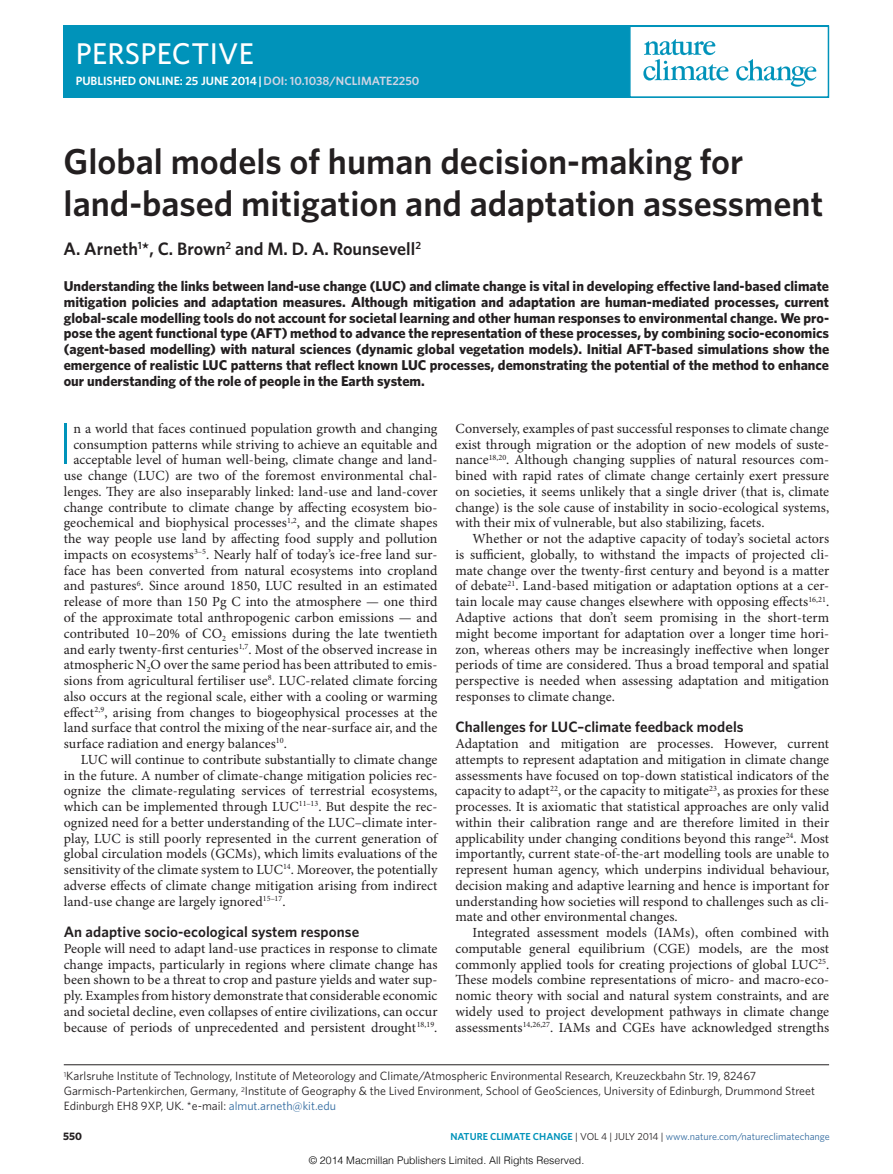
<style>
.page{position:relative;width:893px;height:1174px;background:#fff}
.page>*{position:absolute;margin:0;border:0;box-sizing:border-box;transform-origin:0 0}
.Body_first_w_drop_c{font:300 59.4px "Whitney";color:#0093ba}
.Title{font:600 36px/42px "Whitney";color:#231f20}
.t1{font:500 30px "Whitney";letter-spacing:.01em;color:#fff}
.Author{font:600 18px "Whitney";color:#231f20}
.Head_1{font:600 15px "Whitney";letter-spacing:.005em;color:#231f20}
.Abstract{font:700 14.25px/15.8px "Whitney";color:#231f20;text-align:justify}
.Body_text{font:13.95px/15.8px "Minion Pro";color:#231f20;text-align:justify}
.Body_first{font:13.95px/15.8px "Minion Pro";color:#231f20;text-align:justify}
.Body_first_w_drop_c-2{font:13.95px "Minion Pro";color:#231f20}
.Address{font:12px/15px "Whitney";color:#231f20}
.t2{font:600 12px "Whitney";color:#fff}
.t3{font:700 10.8px "Whitney";color:#231f20}
.t4{font:300 10.5px "Helvetica";color:#000}
.t5{font:10.2px "Whitney";color:#316a9f}
.s1{color:#cfd4e4}
.s2{color:#316a9f}
.s3{font-weight:600;color:#0093ba}
.s4{color:#231f20}
</style>
<div class="page">
<hr style="left:64px;top:1064px;width:765px;height:1px;background:#231f20">
<div style="left:64px;top:26px;width:765px;height:72px;background:#0093ba"></div>
<div style="left:629px;top:26px;width:200px;height:72px;background:#fff;border:2px solid #0093ba"></div>
<svg style="left:736px;top:59px;width:80px;height:28px"></svg>
<svg style="left:643px;top:39px;width:85px;height:41px"></svg>
<p class="t1" style="left:76px;top:34px;width:180px">PERSPECTIVE</p>
<p class="t2" style="left:76px;top:73px;width:345px">PUBLISHED ONLINE: 25 JUNE 2014 | <span class="s1">DOI: 10.1038/NCLIMATE2250</span></p>
<p class="Title" style="left:64px;top:140px;width:761px">Global models of human decision-making for land-based mitigation and adaptation assessment</p>
<p class="Author" style="left:64px;top:237px;width:359px">A. Arneth<sup>1</sup>*, C. Brown<sup>2</sup> and M. D. A. Rounsevell<sup>2</sup></p>
<p class="Abstract" style="left:64px;top:278px;width:767px">Understanding the links between land-use change (LUC) and climate change is vital in developing effective land-based climate mitigation policies and adaptation measures. Although mitigation and adaptation are human-mediated processes, current global-scale modelling tools do not account for societal learning and other human responses to environmental change. We pro&shy;pose the agent functional type (AFT) method to advance the representation of these processes, by combining socio-economics (agent-based modelling) with natural sciences (dynamic global vegetation models). Initial AFT-based simulations show the emergence of realistic LUC patterns that reflect known LUC processes, demonstrating the potential of the method to enhance our understanding of the role of people in the Earth system.</p>
<p class="Body_first" style="left:455px;top:421px;width:375px">Conversely, examples of past successful responses to climate change exist through migration or the adoption of new models of suste&shy;nance<sup>18,20</sup>. Although changing supplies of natural resources com&shy;bined with rapid rates of climate change certainly exert pressure on societies, it seems unlikely that a single driver (that is, climate change) is the sole cause of instability in socio-ecological systems, with their mix of vulnerable, but also stabilizing, facets.</p>
<p class="Body_text" style="left:455px;top:531px;width:375px;text-indent:17px">Whether or not the adaptive capacity of today’s societal actors is sufficient, globally, to withstand the impacts of projected cli&shy;mate change over the twenty-first century and beyond is a matter of debate<sup>21</sup>. Land-based mitigation or adaptation options at a cer&shy;tain locale may cause changes elsewhere with opposing effects<sup>16,21</sup>.<br>Adaptive actions that don’t seem promising in the short-term might become important for adaptation over a longer time hori&shy;zon, whereas others may be increasingly ineffective when longer periods of time are considered. Thus a broad temporal and spatial perspective is needed when assessing adaptation and mitigation responses to climate change.</p>
<p class="Head_1" style="left:455px;top:717px;width:290px">Challenges for LUC–climate feedback models</p>
<p class="Body_first" style="left:455px;top:736px;width:375px">Adaptation and mitigation are processes. However, current attempts to represent adaptation and mitigation in climate change assessments have focused on top-down statistical indicators of the capacity to adapt<sup>22</sup>, or the capacity to mitigate<sup>23</sup>, as proxies for these processes. It is axiomatic that statistical approaches are only valid within their calibration range and are therefore limited in their applicability under changing conditions beyond this range<sup>24</sup>. Most importantly, current state-of-the-art modelling tools are unable to represent human agency, which underpins individual behaviour, decision making and adaptive learning and hence is important for understanding how societies will respond to challenges such as cli&shy;mate and other environmental changes.</p>
<p class="Body_text" style="left:455px;top:925px;width:375px;text-indent:17px">Integrated assessment models (IAMs), often combined with computable general equilibrium (CGE) models, are the most commonly applied tools for creating projections of global LUC<sup>25</sup>.<br>These models combine representations of micro- and macro-eco&shy;nomic theory with social and natural system constraints, and are widely used to project development pathways in climate change assessments<sup>14,26,27</sup>. IAMs and CGEs have acknowledged strengths</p>
<p class="Address" style="left:64px;top:1068px;width:753px"><sup>1</sup>Karlsruhe Institute of Technology, Institute of Meteorology and Climate/Atmospheric Environmental Research, Kreuzeckbahn Str. 19, 82467<br>Garmisch-Partenkirchen, Germany, <sup>2</sup>Institute of Geography &amp; the Lived Environment, School of GeoSciences, University of Edinburgh, Drummond Street<br>Edinburgh EH8 9XP, UK. *e-mail: <span class="s2">almut.arneth@kit.edu</span></p>
<p class="Body_first_w_drop_c" style="left:57px;top:404px;width:17px">I</p>
<p class="Body_first_w_drop_c-2" style="left:73px;top:420px;width:366px">n a world that faces continued population growth and changing</p>
<p class="Body_first_w_drop_c-2" style="left:73px;top:436px;width:366px">consumption patterns while striving to achieve an equitable and</p>
<p class="Body_first_w_drop_c-2" style="left:73px;top:451px;width:366px">acceptable level of human well-being, climate change and land-</p>
<p class="Body_first_w_drop_c-2" style="left:64px;top:467px;width:375px">use change (LUC) are two of the foremost environmental chal-</p>
<p class="Body_first_w_drop_c-2" style="left:64px;top:483px;width:375px">lenges. They are also inseparably linked: land-use and land-cover</p>
<p class="Body_first_w_drop_c-2" style="left:64px;top:499px;width:375px">change contribute to climate change by affecting ecosystem bio-</p>
<p class="Body_first_w_drop_c-2" style="left:64px;top:514px;width:375px">geochemical and biophysical processes<sup>1,2</sup>, and the climate shapes</p>
<p class="Body_first_w_drop_c-2" style="left:64px;top:530px;width:375px">the way people use land by affecting food supply and pollution</p>
<p class="Body_first_w_drop_c-2" style="left:64px;top:546px;width:375px">impacts on ecosystems<sup>3–5</sup>. Nearly half of today’s ice-free land sur-</p>
<p class="Body_first_w_drop_c-2" style="left:64px;top:562px;width:375px">face has been converted from natural ecosystems into cropland</p>
<p class="Body_first_w_drop_c-2" style="left:64px;top:577px;width:375px">and pastures<sup>6</sup>. Since around 1850, LUC resulted in an estimated</p>
<p class="Body_first_w_drop_c-2" style="left:64px;top:593px;width:375px">release of more than 150 Pg C into the atmosphere — one third</p>
<p class="Body_first_w_drop_c-2" style="left:64px;top:609px;width:375px">of the approximate total anthropogenic carbon emissions — and</p>
<p class="Body_first_w_drop_c-2" style="left:64px;top:625px;width:375px">contributed 10–20% of CO<sub>2</sub> emissions during the late twentieth</p>
<p class="Body_first_w_drop_c-2" style="left:64px;top:640px;width:375px">and early twenty-first centuries<sup>1,7</sup>. Most of the observed increase in</p>
<p class="Body_first_w_drop_c-2" style="left:64px;top:656px;width:375px">atmospheric N<sub>2</sub>O over the same period has been attributed to emis-</p>
<p class="Body_first_w_drop_c-2" style="left:64px;top:672px;width:375px">sions from agricultural fertiliser use<sup>8</sup>. LUC-related climate forcing</p>
<p class="Body_first_w_drop_c-2" style="left:64px;top:688px;width:375px">also occurs at the regional scale, either with a cooling or warming</p>
<p class="Body_first_w_drop_c-2" style="left:64px;top:703px;width:375px">effect<sup>2,9</sup>, arising from changes to biogeophysical processes at the</p>
<p class="Body_first_w_drop_c-2" style="left:64px;top:719px;width:375px">land surface that control the mixing of the near-surface air, and the</p>
<p class="Body_first_w_drop_c-2" style="left:64px;top:735px;width:225px">surface radiation and energy balances<sup>10</sup>.</p>
<p class="Body_text" style="left:64px;top:752px;width:375px;text-indent:17px">LUC will continue to contribute substantially to climate change in the future. A number of climate-change mitigation policies rec&shy;ognize the climate-regulating services of terrestrial ecosystems, which can be implemented through LUC<sup>11–13</sup>. But despite the rec&shy;ognized need for a better understanding of the LUC–climate inter&shy;play, LUC is still poorly represented in the current generation of global circulation models (GCMs), which limits evaluations of the sensitivity of the climate system to LUC<sup>14</sup>. Moreover, the potentially adverse effects of climate change mitigation arising from indirect land-use change are largely ignored<sup>15–17</sup>.</p>
<p class="Head_1" style="left:64px;top:922px;width:297px">An adaptive socio-ecological system response</p>
<p class="Body_first" style="left:64px;top:941px;width:375px">People will need to adapt land-use practices in response to climate change impacts, particularly in regions where climate change has been shown to be a threat to crop and pasture yields and water sup&shy;ply. Examples from history demonstrate that considerable economic and societal decline, even collapses of entire civilizations, can occur because of periods of unprecedented and persistent drought<sup>18,19</sup>.</p>
<p class="t3" style="left:63px;top:1129px;width:20px">550</p>
<p class="t5" style="left:450px;top:1129px;width:381px"><span class="s3">NATURE CLIMATE CHANGE</span> <span class="s4">| VOL 4 | JULY 2014 |</span> www.nature.com/natureclimatechange</p>
<p class="t4" style="left:309px;top:1150px;width:277px">© 201 4 Macmillan Publishers Limited. All Rights Reserved.</p>
</div>
